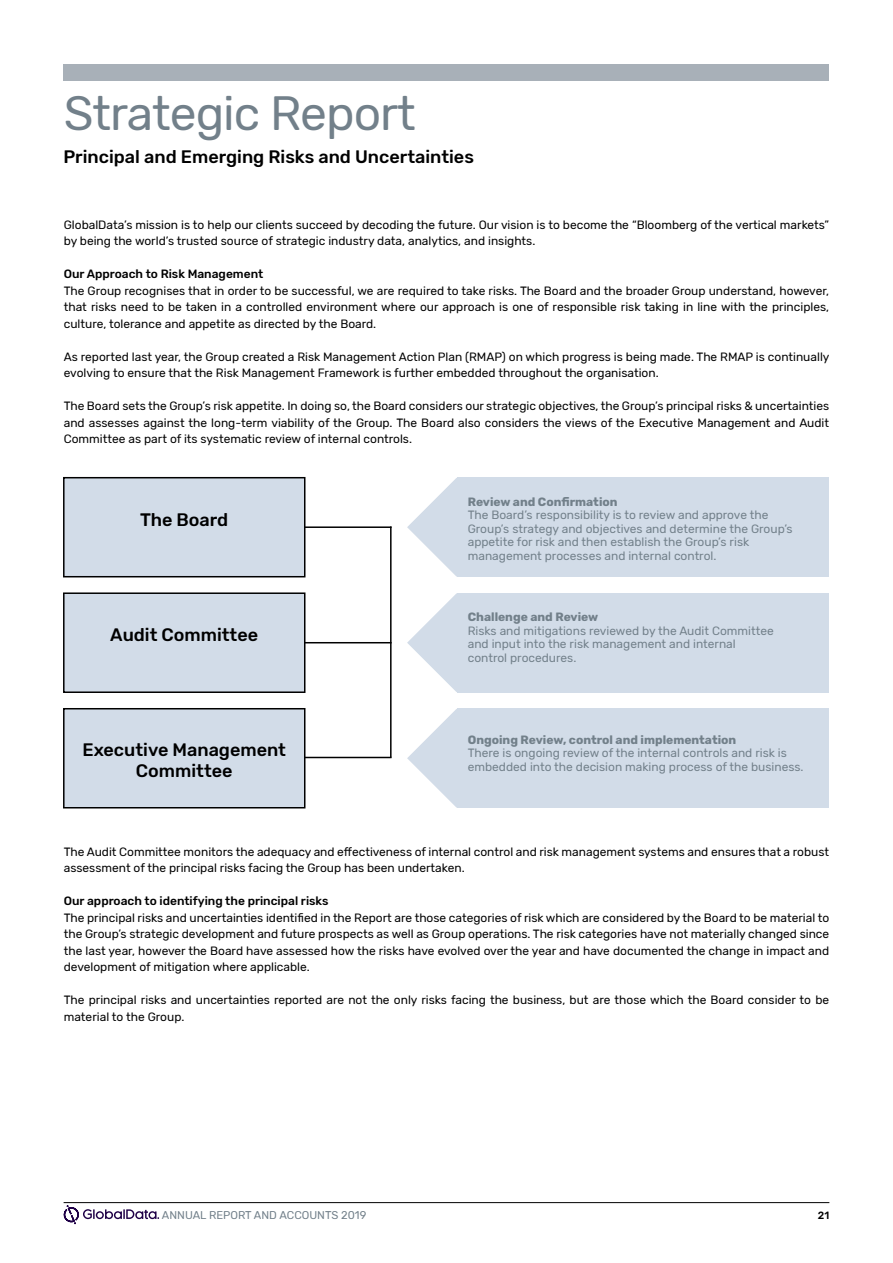
<style>
.page{position:relative;width:893px;height:1263px;background:#fff}
.page>*{position:absolute;margin:0;border:0;box-sizing:border-box;transform-origin:0 0}
.t1{font:48px "Rubik";letter-spacing:-.02em;color:#72808a}
.t2{font:500 18px/21px "Rubik";color:#000;text-align:center}
.t3{font:12px/16.5px "Rubik";color:#000}
.t4{font:12px/13.5px "Rubik";color:#72808a}
.t5{font:700 12px "Rubik";color:#72808a}
.t6{font:500 12px "Rubik";color:#000}
.t7{font:11.25px "Rubik";color:#72808a}
.t8{font:500 10.5px "Rubik";color:#000}
</style>
<div class="page">
<hr style="left:64px;top:1202px;width:765px;height:1px;background:#000">
<svg style="left:64px;top:1205px;width:95px;height:19px"></svg>
<div style="left:64px;top:64px;width:765px;height:16px;background:#a8b0b8"></div>
<hr style="left:0;top:0;width:1px;height:1263px;background:#1f0047">
<svg style="left:407px;top:478px;width:50px;height:99px"></svg>
<svg style="left:407px;top:593px;width:50px;height:99px"></svg>
<svg style="left:407px;top:709px;width:50px;height:99px"></svg>
<div style="left:457px;top:478px;width:371px;height:99px;background:#d2dce8"></div>
<div style="left:457px;top:593px;width:371px;height:99px;background:#d2dce8"></div>
<div style="left:457px;top:709px;width:371px;height:99px;background:#d2dce8"></div>
<div style="left:64px;top:478px;width:241px;height:99px;background:#d2dce8"></div>
<div style="left:63px;top:477px;width:242px;height:100px;border:2px solid #000"></div>
<div style="left:64px;top:593px;width:241px;height:99px;background:#d2dce8"></div>
<div style="left:63px;top:592px;width:242px;height:101px;border:2px solid #000"></div>
<div style="left:64px;top:709px;width:241px;height:99px;background:#d2dce8"></div>
<div style="left:63px;top:708px;width:242px;height:100px;border:2px solid #000"></div>
<hr style="left:305px;top:526px;width:87px;height:2px;background:#000">
<hr style="left:305px;top:642px;width:87px;height:1px;background:#000">
<hr style="left:305px;top:757px;width:87px;height:1px;background:#000">
<hr style="left:390px;top:526px;width:2px;height:231px;background:#000">
<h1 class="t1" style="left:64px;top:86px;width:354px">Strategic Report</h1>
<h2 class="t2" style="left:63px;top:147px;width:412px">Principal and Emerging Risks and Uncertainties</h2>
<p class="t3" style="left:64px;top:217px;width:767px">GlobalData’s mission is to help our clients succeed by decoding the future. Our vision is to become the “Bloomberg of the vertical markets” by being the world’s trusted source of strategic industry data, analytics, and insights.</p>
<p class="t6" style="left:64px;top:267px;width:201px">Our Approach to Risk Management</p>
<p class="t3" style="left:64px;top:283px;width:767px;text-align:justify">The Group recognises that in order to be successful, we are required to take risks. The Board and the broader Group understand, however, that risks need to be taken in a controlled environment where our approach is one of responsible risk taking in line with the principles, culture, tolerance and appetite as directed by the Board.</p>
<p class="t3" style="left:64px;top:349px;width:767px">As reported last year, the Group created a Risk Management Action Plan (RMAP) on which progress is being made. The RMAP is continually evolving to ensure that the Risk Management Framework is further embedded throughout the organisation.</p>
<p class="t3" style="left:64px;top:398px;width:767px;text-align:justify">The Board sets the Group’s risk appetite. In doing so, the Board considers our strategic objectives, the Group’s principal risks &amp; uncertainties and assesses against the long-term viability of the Group. The Board also considers the views of the Executive Management and Audit Committee as part of its systematic review of internal controls.</p>
<h2 class="t2" style="left:140px;top:510px;width:90px">The Board</h2>
<h2 class="t2" style="left:110px;top:625px;width:149px">Audit Committee</h2>
<h2 class="t2" style="left:82px;top:740px;width:205px">Executive Management<br>Committee</h2>
<p class="t5" style="left:468px;top:495px;width:151px">Review and Confirmation</p>
<p class="t4" style="left:468px;top:509px;width:326px">The Board’s responsibility is to review and approve the Group’s strategy and objectives and determine the Group’s appetite for risk and then establish the Group’s risk management processes and internal control.</p>
<p class="t5" style="left:468px;top:610px;width:132px">Challenge and Review</p>
<p class="t4" style="left:468px;top:624px;width:308px">Risks and mitigations reviewed by the Audit Committee and input into the risk management and internal control procedures.</p>
<p class="t5" style="left:468px;top:732px;width:270px">Ongoing Review, control and implementation</p>
<p class="t4" style="left:468px;top:746px;width:337px">There is ongoing review of the internal controls and risk is embedded into the decision making process of the business.</p>
<p class="t3" style="left:64px;top:844px;width:767px">The Audit Committee monitors the adequacy and effectiveness of internal control and risk management systems and ensures that a robust assessment of the principal risks facing the Group has been undertaken.</p>
<p class="t6" style="left:64px;top:894px;width:266px">Our approach to identifying the principal risks</p>
<p class="t3" style="left:64px;top:910px;width:767px;text-align:justify">The principal risks and uncertainties identified in the Report are those categories of risk which are considered by the Board to be material to the Group’s strategic development and future prospects as well as Group operations. The risk categories have not materially changed since the last year, however the Board have assessed how the risks have evolved over the year and have documented the change in impact and development of mitigation where applicable.</p>
<p class="t3" style="left:64px;top:992px;width:767px">The principal risks and uncertainties reported are not the only risks facing the business, but are those which the Board consider to be material to the Group.</p>
<p class="t7" style="left:162px;top:1209px;width:206px">ANNUAL REPORT AND ACCOUNTS 2019</p>
<p class="t8" style="left:818px;top:1209px;width:13px">21</p>
</div>
